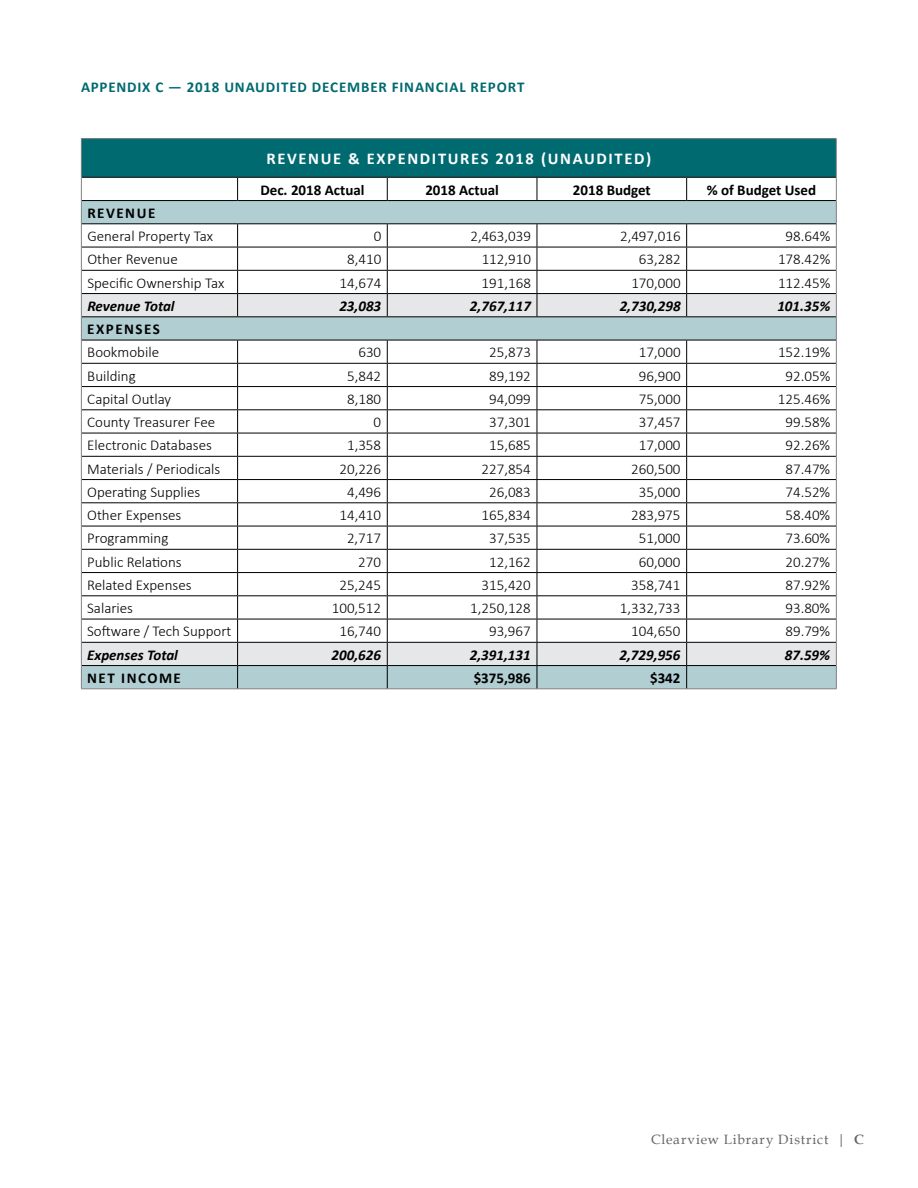
<style>
.page{position:relative;width:918px;height:1188px;background:#fff}
.page>*{position:absolute;margin:0;border:0;box-sizing:border-box;transform-origin:0 0}
.t1{font:700 16.5px "Calibri";letter-spacing:.1em;color:#fff}
.t2{font:300 15px "Calibri";color:#000}
.t3{font:italic 700 15px "Calibri";color:#000}
.t4{font:700 15px "Calibri";color:#000}
.t5{font:700 15px "Calibri";letter-spacing:.055em;color:#006a71}
.t6{font:700 15px "Calibri";letter-spacing:.1em;color:#000}
.t7{font:13.5px "Book Antiqua";letter-spacing:.06em;color:#636466}
.s1{font-weight:700}
</style>
<div class="page">
<div style="left:81px;top:139px;width:755px;height:38px;background:#006a71"></div>
<hr style="left:81px;top:688px;width:157px;height:1px;background:#808285">
<hr style="left:81px;top:138px;width:157px;height:1px;background:#808285">
<hr style="left:81px;top:139px;width:1px;height:38px;background:#808285">
<hr style="left:238px;top:138px;width:149px;height:1px;background:#808285">
<hr style="left:387px;top:138px;width:150px;height:1px;background:#808285">
<hr style="left:537px;top:138px;width:150px;height:1px;background:#808285">
<hr style="left:687px;top:138px;width:150px;height:1px;background:#808285">
<hr style="left:836px;top:139px;width:1px;height:38px;background:#808285">
<hr style="left:238px;top:688px;width:149px;height:1px;background:#808285">
<hr style="left:387px;top:688px;width:150px;height:1px;background:#808285">
<hr style="left:537px;top:688px;width:150px;height:1px;background:#808285">
<hr style="left:687px;top:688px;width:150px;height:1px;background:#808285">
<svg style="left:81px;top:177px;width:756px;height:511px"></svg>
<p class="t5" style="left:81px;top:78px;width:445px">APPENDIX C — 2018 UNAUDITED DECEMBER FINANCIAL REPORT</p>
<p class="t1" style="left:266px;top:148px;width:386px">REVENUE &amp; EXPENDITURES 2018 (UNAUDITED)</p>
<p class="t4" style="left:260px;top:180px;width:106px">Dec. 2018 Actual</p>
<p class="t4" style="left:425px;top:180px;width:75px">2018 Actual</p>
<p class="t4" style="left:573px;top:180px;width:79px">2018 Budget</p>
<p class="t4" style="left:707px;top:180px;width:111px">% of Budget Used</p>
<p class="t6" style="left:87px;top:204px;width:69px">REVENUE</p>
<p class="t2" style="left:87px;top:227px;width:127px">General Property Tax</p>
<p class="t2" style="left:374px;top:227px;width:9px">0</p>
<p class="t2" style="left:470px;top:227px;width:62px">2,463,039</p>
<p class="t2" style="left:620px;top:227px;width:62px">2,497,016</p>
<p class="t2" style="left:786px;top:227px;width:46px">98.64%</p>
<p class="t2" style="left:87px;top:250px;width:92px">Other Revenue</p>
<p class="t2" style="left:347px;top:250px;width:36px">8,410</p>
<p class="t2" style="left:482px;top:250px;width:51px">112,910</p>
<p class="t2" style="left:639px;top:250px;width:43px">63,282</p>
<p class="t2" style="left:778px;top:250px;width:54px">178.42%</p>
<p class="t2" style="left:87px;top:273px;width:138px">Specific Ownership Tax</p>
<p class="t2" style="left:340px;top:273px;width:43px">14,674</p>
<p class="t2" style="left:482px;top:273px;width:51px">191,168</p>
<p class="t2" style="left:631px;top:273px;width:51px">170,000</p>
<p class="t2" style="left:778px;top:273px;width:54px">112.45%</p>
<p class="t3" style="left:87px;top:297px;width:89px">Revenue Total</p>
<p class="t3" style="left:339px;top:297px;width:43px">23,083</p>
<p class="t3" style="left:470px;top:297px;width:62px">2,767,117</p>
<p class="t3" style="left:620px;top:297px;width:62px">2,730,298</p>
<p class="t3" style="left:777px;top:297px;width:54px">101.35%</p>
<p class="t6" style="left:87px;top:320px;width:74px">EXPENSES</p>
<p class="t2" style="left:87px;top:343px;width:73px">Bookmobile</p>
<p class="t2" style="left:358px;top:343px;width:24px">630</p>
<p class="t2" style="left:489px;top:343px;width:43px">25,873</p>
<p class="t2" style="left:639px;top:343px;width:43px">17,000</p>
<p class="t2" style="left:778px;top:343px;width:54px">152.19%</p>
<p class="t2" style="left:87px;top:366px;width:50px">Building</p>
<p class="t2" style="left:347px;top:366px;width:36px">5,842</p>
<p class="t2" style="left:489px;top:366px;width:43px">89,192</p>
<p class="t2" style="left:639px;top:366px;width:43px">96,900</p>
<p class="t2" style="left:786px;top:366px;width:46px">92.05%</p>
<p class="t2" style="left:87px;top:390px;width:85px">Capital Outlay</p>
<p class="t2" style="left:347px;top:390px;width:36px">8,180</p>
<p class="t2" style="left:489px;top:390px;width:43px">94,099</p>
<p class="t2" style="left:639px;top:390px;width:43px">75,000</p>
<p class="t2" style="left:778px;top:390px;width:54px">125.46%</p>
<p class="t2" style="left:87px;top:413px;width:129px">County Treasurer Fee</p>
<p class="t2" style="left:374px;top:413px;width:9px">0</p>
<p class="t2" style="left:489px;top:413px;width:43px">37,301</p>
<p class="t2" style="left:639px;top:413px;width:43px">37,457</p>
<p class="t2" style="left:786px;top:413px;width:46px">99.58%</p>
<p class="t2" style="left:87px;top:436px;width:126px">Electronic Databases</p>
<p class="t2" style="left:347px;top:436px;width:36px">1,358</p>
<p class="t2" style="left:489px;top:436px;width:43px">15,685</p>
<p class="t2" style="left:639px;top:436px;width:43px">17,000</p>
<p class="t2" style="left:786px;top:436px;width:46px">92.26%</p>
<p class="t2" style="left:87px;top:459px;width:135px">Materials / Periodicals</p>
<p class="t2" style="left:339px;top:459px;width:43px">20,226</p>
<p class="t2" style="left:482px;top:459px;width:51px">227,854</p>
<p class="t2" style="left:631px;top:459px;width:51px">260,500</p>
<p class="t2" style="left:786px;top:459px;width:46px">87.47%</p>
<p class="t2" style="left:87px;top:483px;width:115px">Operating Supplies</p>
<p class="t2" style="left:347px;top:483px;width:36px">4,496</p>
<p class="t2" style="left:489px;top:483px;width:43px">26,083</p>
<p class="t2" style="left:639px;top:483px;width:43px">35,000</p>
<p class="t2" style="left:786px;top:483px;width:46px">74.52%</p>
<p class="t2" style="left:87px;top:506px;width:96px">Other Expenses</p>
<p class="t2" style="left:339px;top:506px;width:43px">14,410</p>
<p class="t2" style="left:482px;top:506px;width:51px">165,834</p>
<p class="t2" style="left:631px;top:506px;width:51px">283,975</p>
<p class="t2" style="left:786px;top:506px;width:46px">58.40%</p>
<p class="t2" style="left:87px;top:529px;width:83px">Programming</p>
<p class="t2" style="left:347px;top:529px;width:36px">2,717</p>
<p class="t2" style="left:489px;top:529px;width:43px">37,535</p>
<p class="t2" style="left:639px;top:529px;width:43px">51,000</p>
<p class="t2" style="left:786px;top:529px;width:46px">73.60%</p>
<p class="t2" style="left:87px;top:552px;width:96px">Public Relations</p>
<p class="t2" style="left:358px;top:552px;width:24px">270</p>
<p class="t2" style="left:489px;top:552px;width:43px">12,162</p>
<p class="t2" style="left:639px;top:552px;width:43px">60,000</p>
<p class="t2" style="left:786px;top:552px;width:46px">20.27%</p>
<p class="t2" style="left:87px;top:576px;width:106px">Related Expenses</p>
<p class="t2" style="left:339px;top:576px;width:43px">25,245</p>
<p class="t2" style="left:482px;top:576px;width:51px">315,420</p>
<p class="t2" style="left:631px;top:576px;width:51px">358,741</p>
<p class="t2" style="left:785px;top:576px;width:46px">87.92%</p>
<p class="t2" style="left:87px;top:599px;width:47px">Salaries</p>
<p class="t2" style="left:332px;top:599px;width:51px">100,512</p>
<p class="t2" style="left:470px;top:599px;width:62px">1,250,128</p>
<p class="t2" style="left:620px;top:599px;width:62px">1,332,733</p>
<p class="t2" style="left:785px;top:599px;width:46px">93.80%</p>
<p class="t2" style="left:87px;top:622px;width:146px">Software / Tech Support</p>
<p class="t2" style="left:339px;top:622px;width:43px">16,740</p>
<p class="t2" style="left:489px;top:622px;width:43px">93,967</p>
<p class="t2" style="left:631px;top:622px;width:51px">104,650</p>
<p class="t2" style="left:785px;top:622px;width:46px">89.79%</p>
<p class="t3" style="left:87px;top:645px;width:92px">Expenses Total</p>
<p class="t3" style="left:332px;top:645px;width:51px">200,626</p>
<p class="t3" style="left:470px;top:645px;width:62px">2,391,131</p>
<p class="t3" style="left:620px;top:645px;width:62px">2,729,956</p>
<p class="t3" style="left:785px;top:645px;width:47px">87.59%</p>
<p class="t6" style="left:87px;top:669px;width:95px">NET INCOME</p>
<p class="t4" style="left:474px;top:669px;width:59px">$375,986</p>
<p class="t4" style="left:650px;top:669px;width:32px">$342</p>
<p class="t7" style="left:651px;top:1131px;width:214px">Clearview Library District | <span class="s1">C</span></p>
</div>
